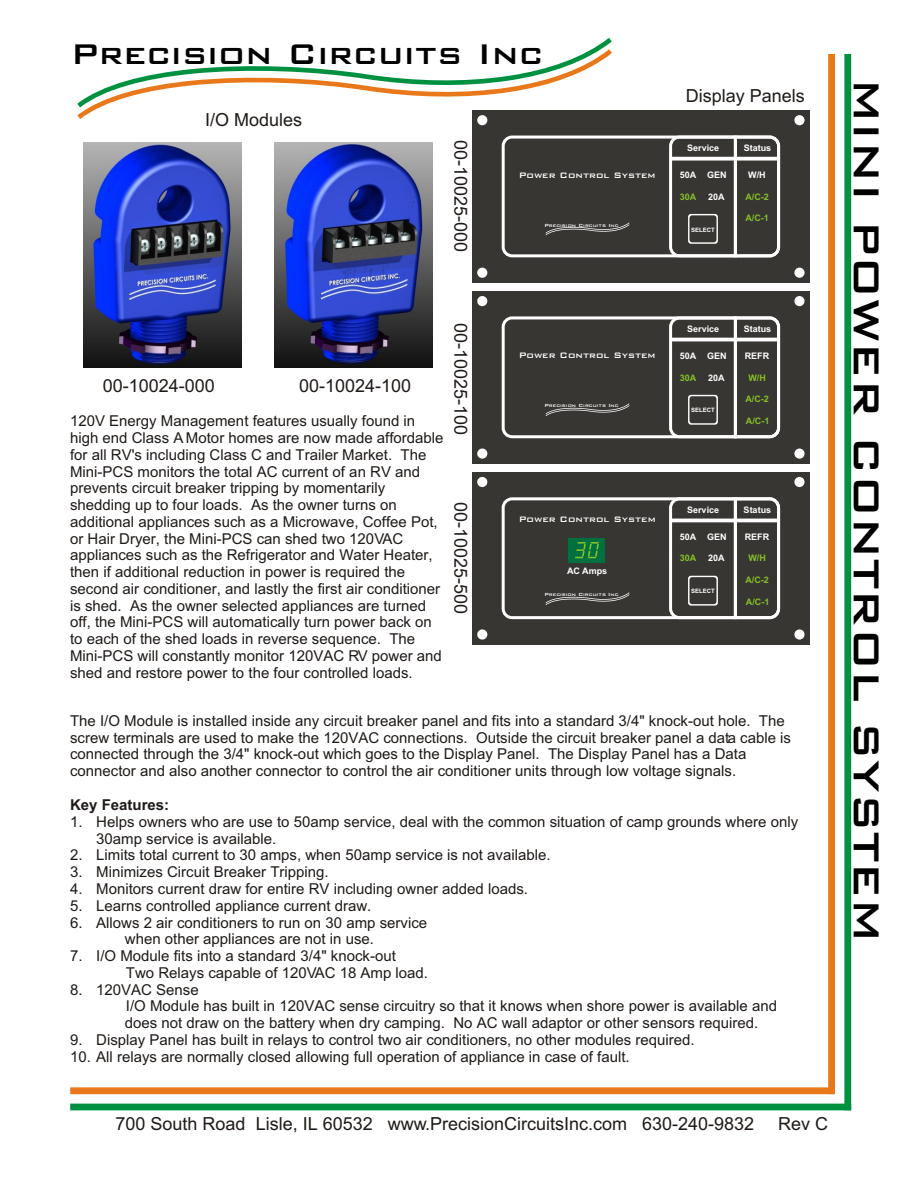
<style>
.page{position:relative;width:918px;height:1188px;background:#fff}
.page>*{position:absolute;margin:0;border:0;box-sizing:border-box;transform-origin:0 0}
.t1{font:48.15px "Bank Gothic Md BT";color:#000}
.t2{font:37.95px "Bank Gothic Md BT";color:#000}
.t3{font:18px "Arial";color:#1f1a17}
.t4{font:15px/16.8px "Arial";color:#1f1a17}
.t5{font:700 15px "Arial";color:#1f1a17}
.t6{font:10.5px "Bank Gothic Md BT";color:#fff}
.t7{font:700 9px "Arial";color:#fff}
.t8{font:700 9px "Arial";color:#85c226}
.t9{font:6px "Bank Gothic Md BT";color:#fff}
.t10{font:700 6px "Arial";color:#fff}
</style>
<div class="page">
<img style="left:275px;top:142px;width:157px;height:225px">
<img style="left:84px;top:143px;width:157px;height:225px">
<div style="left:70px;top:1104px;width:781px;height:6px;background:#009140"></div>
<div style="left:70px;top:1087px;width:765px;height:7px;background:#e8781a"></div>
<div style="left:844px;top:54px;width:7px;height:1056px;background:#009140"></div>
<div style="left:828px;top:54px;width:7px;height:1040px;background:#e8781a"></div>
<svg style="left:77px;top:38px;width:535px;height:81px"></svg>
<div style="left:472px;top:291px;width:338px;height:173px;background:#383633"></div>
<div style="left:472px;top:110px;width:338px;height:173px;background:#383633"></div>
<div style="left:794px;top:296px;width:11px;height:10px;background:#fff;border-radius:50%"></div>
<div style="left:794px;top:115px;width:11px;height:10px;background:#fff;border-radius:50%"></div>
<div style="left:794px;top:449px;width:11px;height:10px;background:#fff;border-radius:50%"></div>
<div style="left:794px;top:268px;width:11px;height:10px;background:#fff;border-radius:50%"></div>
<svg style="left:546px;top:403px;width:83px;height:13px"></svg>
<svg style="left:546px;top:222px;width:83px;height:13px"></svg>
<svg style="left:668px;top:320px;width:113px;height:119px"></svg>
<svg style="left:668px;top:135px;width:113px;height:123px"></svg>
<div style="left:477px;top:296px;width:10px;height:10px;background:#fff;border-radius:50%"></div>
<div style="left:477px;top:115px;width:10px;height:10px;background:#fff;border-radius:50%"></div>
<div style="left:477px;top:449px;width:10px;height:10px;background:#fff;border-radius:50%"></div>
<div style="left:477px;top:268px;width:10px;height:10px;background:#fff;border-radius:50%"></div>
<div style="left:502px;top:316px;width:278px;height:122px;border:3px solid #fff;border-radius:9px"></div>
<div style="left:502px;top:136px;width:278px;height:121px;border:3px solid #fff;border-radius:9px"></div>
<div style="left:472px;top:472px;width:338px;height:173px;background:#383633"></div>
<div style="left:794px;top:477px;width:11px;height:10px;background:#fff;border-radius:50%"></div>
<div style="left:794px;top:629px;width:11px;height:11px;background:#fff;border-radius:50%"></div>
<svg style="left:546px;top:592px;width:83px;height:13px"></svg>
<svg style="left:668px;top:501px;width:113px;height:119px"></svg>
<div style="left:477px;top:477px;width:10px;height:10px;background:#fff;border-radius:50%"></div>
<div style="left:477px;top:629px;width:10px;height:11px;background:#fff;border-radius:50%"></div>
<div style="left:502px;top:497px;width:278px;height:122px;border:3px solid #fff;border-radius:9px"></div>
<div style="left:569px;top:538px;width:36px;height:24px;background:#007040"></div>
<svg style="left:575px;top:542px;width:24px;height:16px"></svg>
<h2 class="t2" style="left:71px;top:35px;width:474px">Precision Circuits Inc</h2>
<p class="t3" style="left:205px;top:113px;width:99px">I/O Modules</p>
<p class="t3" style="left:467px;top:140px;width:114px;rotate:90deg">00-10025-000</p>
<p class="t6" style="left:519px;top:170px;width:138px">Power Control System</p>
<p class="t9" style="left:544px;top:222px;width:76px">Precision Circuits Inc</p>
<p class="t3" style="left:686px;top:89px;width:121px">Display Panels</p>
<p class="t7" style="left:687px;top:145px;width:34px">Service</p>
<p class="t7" style="left:744px;top:145px;width:29px">Status</p>
<p class="t7" style="left:680px;top:171px;width:18px">50A</p>
<p class="t7" style="left:707px;top:172px;width:21px">GEN</p>
<p class="t7" style="left:748px;top:172px;width:19px">W/H</p>
<p class="t8" style="left:680px;top:193px;width:18px">30A</p>
<p class="t7" style="left:708px;top:193px;width:18px">20A</p>
<p class="t8" style="left:745px;top:193px;width:25px">A/C-2</p>
<p class="t8" style="left:745px;top:215px;width:25px">A/C-1</p>
<p class="t10" style="left:691px;top:227px;width:25px">SELECT</p>
<p class="t3" style="left:103px;top:379px;width:114px">00-10024-000</p>
<p class="t3" style="left:299px;top:379px;width:114px">00-10024-100</p>
<p class="t4" style="left:70px;top:414px;width:375px">120V Energy Management features usually found in high end Class A Motor homes are now made affordable for all RV's including Class C and Trailer Market. The Mini-PCS monitors the total AC current of an RV and prevents circuit breaker tripping by momentarily shedding up to four loads. As the owner turns on additional appliances such as a Microwave, Coffee Pot, or Hair Dryer, the Mini-PCS can shed two 120VAC appliances such as the Refrigerator and Water Heater, then if additional reduction in power is required the second air conditioner, and lastly the first air conditioner is shed. As the owner selected appliances are turned off, the Mini-PCS will automatically turn power back on to each of the shed loads in reverse sequence. The Mini-PCS will constantly monitor 120VAC RV power and shed and restore power to the four controlled loads.</p>
<p class="t3" style="left:467px;top:323px;width:114px;rotate:90deg">00-10025-100</p>
<p class="t3" style="left:467px;top:502px;width:114px;rotate:90deg">00-10025-500</p>
<p class="t6" style="left:519px;top:350px;width:138px">Power Control System</p>
<p class="t9" style="left:544px;top:403px;width:76px">Precision Circuits Inc</p>
<p class="t7" style="left:687px;top:325px;width:34px">Service</p>
<p class="t7" style="left:744px;top:325px;width:29px">Status</p>
<p class="t7" style="left:680px;top:352px;width:18px">50A</p>
<p class="t7" style="left:707px;top:352px;width:21px">GEN</p>
<p class="t7" style="left:745px;top:352px;width:26px">REFR</p>
<p class="t8" style="left:680px;top:374px;width:18px">30A</p>
<p class="t7" style="left:708px;top:374px;width:18px">20A</p>
<p class="t8" style="left:748px;top:374px;width:19px">W/H</p>
<p class="t8" style="left:745px;top:396px;width:25px">A/C-2</p>
<p class="t10" style="left:691px;top:408px;width:25px">SELECT</p>
<p class="t8" style="left:746px;top:417px;width:25px">A/C-1</p>
<p class="t6" style="left:519px;top:514px;width:138px">Power Control System</p>
<p class="t7" style="left:567px;top:568px;width:42px">AC Amps</p>
<p class="t9" style="left:544px;top:592px;width:76px">Precision Circuits Inc</p>
<p class="t7" style="left:687px;top:506px;width:34px">Service</p>
<p class="t7" style="left:744px;top:506px;width:29px">Status</p>
<p class="t7" style="left:680px;top:533px;width:48px">50A GEN</p>
<p class="t7" style="left:745px;top:533px;width:26px">REFR</p>
<p class="t8" style="left:680px;top:555px;width:18px">30A</p>
<p class="t7" style="left:708px;top:555px;width:18px">20A</p>
<p class="t8" style="left:748px;top:555px;width:19px">W/H</p>
<p class="t10" style="left:691px;top:589px;width:25px">SELECT</p>
<p class="t8" style="left:745px;top:577px;width:25px">A/C-2</p>
<p class="t8" style="left:746px;top:598px;width:25px">A/C-1</p>
<p class="t4" style="left:70px;top:713px;width:723px">The I/O Module is installed inside any circuit breaker panel and fits into a standard 3/4" knock-out hole. The screw terminals are used to make the 120VAC connections. Outside the circuit breaker panel a data cable is connected through the 3/4" knock-out which goes to the Display Panel. The Display Panel has a Data connector and also another connector to control the air conditioner units through low voltage signals.</p>
<p class="t5" style="left:70px;top:799px;width:101px">Key Features:</p>
<p class="t4" style="left:96px;top:815px;width:703px;text-indent:-26px">1. Helps owners who are use to 50amp service, deal with the common situation of camp grounds where only<br>30amp service is available.</p>
<p class="t4" style="left:70px;top:848px;width:482px">2. Limits total current to 30 amps, when 50amp service is not available.</p>
<p class="t4" style="left:70px;top:865px;width:260px">3. Minimizes Circuit Breaker Tripping.</p>
<p class="t4" style="left:70px;top:882px;width:460px">4. Monitors current draw for entire RV including owner added loads.</p>
<p class="t4" style="left:70px;top:898px;width:303px">5. Learns controlled appliance current draw.</p>
<p class="t4" style="left:70px;top:915px;width:359px;text-align:center">6. Allows 2 air conditioners to run on 30 amp service when other appliances are not in use.</p>
<p class="t4" style="left:126px;top:949px;width:304px;text-indent:-56px">7. I/O Module fits into a standard 3/4" knock-out<br>Two Relays capable of 120VAC 18 Amp load.</p>
<p class="t4" style="left:125px;top:982px;width:654px;text-indent:-55px">8. 120VAC Sense<br>I/O Module has built in 120VAC sense circuitry so that it knows when shore power is available and does not draw on the battery when dry camping. No AC wall adaptor or other sensors required.</p>
<p class="t4" style="left:70px;top:1033px;width:626px">9. Display Panel has built in relays to control two air conditioners, no other modules required.</p>
<p class="t4" style="left:70px;top:1049px;width:561px">10. All relays are normally closed allowing full operation of appliance in case of fault.</p>
<p class="t3" style="left:116px;top:1117px;width:640px">700 South Road Lisle, IL 60532 www.PrecisionCircuitsInc.com 630-240-9832</p>
<p class="t3" style="left:778px;top:1117px;width:52px">Rev C</p>
<h1 class="t1" style="left:891px;top:78px;width:867px;rotate:90deg">MINI POWER CONTROL SYSTEM</h1>
</div>
